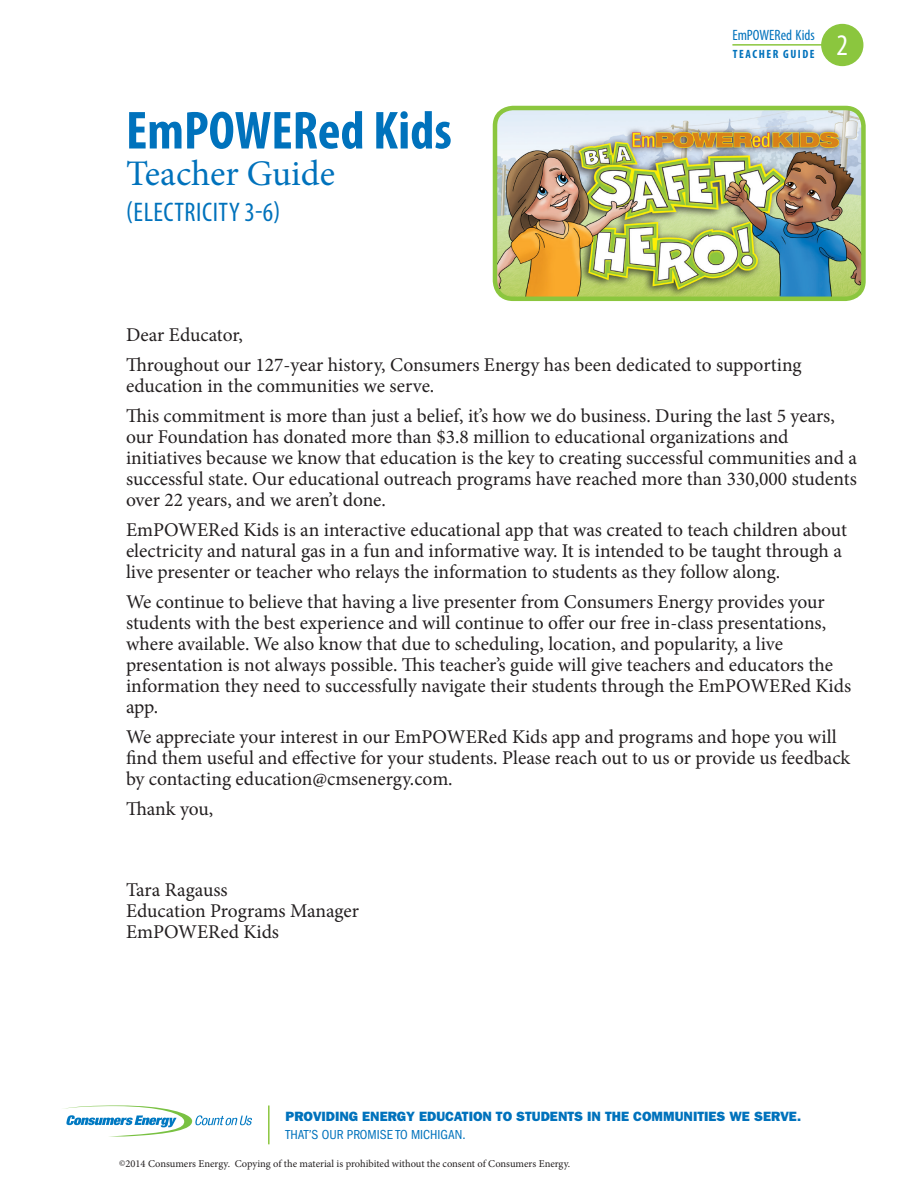
<style>
.page{position:relative;width:918px;height:1188px;background:#fff}
.page>*{position:absolute;margin:0;border:0;box-sizing:border-box;transform-origin:0 0}
.t1{font:700 condensed 54px "Myriad Pro";color:#0072bc}
.t2{font:36px "Minion Pro";color:#0072bc}
.t3{font:condensed 30px "Myriad Pro";color:#fff}
.t4{font:condensed 27px "Myriad Pro";letter-spacing:.02em;color:#0072bc}
.t5{font:19.5px/21px "Minion Pro";color:#231f20}
.t6{font:condensed 15px "Myriad Pro";color:#0072bc}
.t7{font:13.5px "ITC Franklin Gothic Std Hvy";color:#0072bc}
.t8{font:condensed 13.5px "ITC Franklin Gothic Std";color:#0072bc}
.t9{font:700 condensed 12px "Myriad Pro";letter-spacing:.13em;color:#0072bc}
.t10{font:10.5px "Minion Pro";letter-spacing:-.005em;color:#231f20}
.s1{font-size:9px}
</style>
<div class="page">
<svg style="left:63px;top:1106px;width:189px;height:31px"></svg>
<hr style="left:268px;top:1106px;width:2px;height:38px;background:#8bc63e">
<hr style="left:732px;top:44px;width:93px;height:2px;background:#8bc63e">
<div style="left:822px;top:25px;width:41px;height:40px;background:#8bc63e;border-radius:50%"></div>
<div style="left:821px;top:24px;width:42px;height:42px;border:2px solid #8bc63e;border-radius:50%"></div>
<img style="left:495px;top:111px;width:366px;height:185px">
<div style="left:493px;top:106px;width:373px;height:195px;border:4px solid #8bc63e;border-radius:18px"></div>
<p class="t1" style="left:126px;top:97px;width:327px">EmPOWERed Kids</p>
<p class="t2" style="left:126px;top:149px;width:211px">Teacher Guide</p>
<p class="t4" style="left:126px;top:195px;width:156px">(ELECTRICITY 3-6)</p>
<p class="t6" style="left:732px;top:26px;width:84px">EmPOWERed Kids</p>
<p class="t9" style="left:733px;top:46px;width:83px">TEACHER GUIDE</p>
<p class="t3" style="left:837px;top:27px;width:13px">2</p>
<p class="t5" style="left:126px;top:324px;width:118px">Dear Educator,</p>
<p class="t5" style="left:126px;top:354px;width:677px">Throughout our 127-year history, Consumers Energy has been dedicated to supporting education in the communities we serve.</p>
<p class="t5" style="left:126px;top:405px;width:733px">This commitment is more than just a belief, it’s how we do business. During the last 5 years, our Foundation has donated more than $3.8 million to educational organizations and initiatives because we know that education is the key to creating successful communities and a successful state. Our educational outreach programs have reached more than 330,000 students over 22 years, and we aren’t done.</p>
<p class="t5" style="left:126px;top:519px;width:722px">EmPOWERed Kids is an interactive educational app that was created to teach children about electricity and natural gas in a fun and informative way. It is intended to be taught through a live presenter or teacher who relays the information to students as they follow along.</p>
<p class="t5" style="left:126px;top:591px;width:727px">We continue to believe that having a live presenter from Consumers Energy provides your students with the best experience and will continue to offer our free in-class presentations, where available. We also know that due to scheduling, location, and popularity, a live presentation is not always possible. This teacher’s guide will give teachers and educators the information they need to successfully navigate their students through the EmPOWERed Kids app.</p>
<p class="t5" style="left:126px;top:726px;width:726px">We appreciate your interest in our EmPOWERed Kids app and programs and hope you will find them useful and effective for your students. Please reach out to us or provide us feedback by contacting education@cmsenergy.com.</p>
<p class="t5" style="left:126px;top:798px;width:89px">Thank you,</p>
<p class="t5" style="left:126px;top:879px;width:235px">Tara Ragauss<br>Education Programs Manager<br>EmPOWERed Kids</p>
<p class="t7" style="left:286px;top:1108px;width:517px">PROVIDING ENERGY EDUCATION TO STUDENTS IN THE COMMUNITIES WE SERVE.</p>
<p class="t8" style="left:286px;top:1127px;width:182px">THAT’S OUR PROMISE TO MICHIGAN.</p>
<p class="t10" style="left:119px;top:1157px;width:453px"><span class="s1">©</span> 2014 Consumers Energy. Copying of the material is prohibited without the consent of Consumers Energy.</p>
</div>
